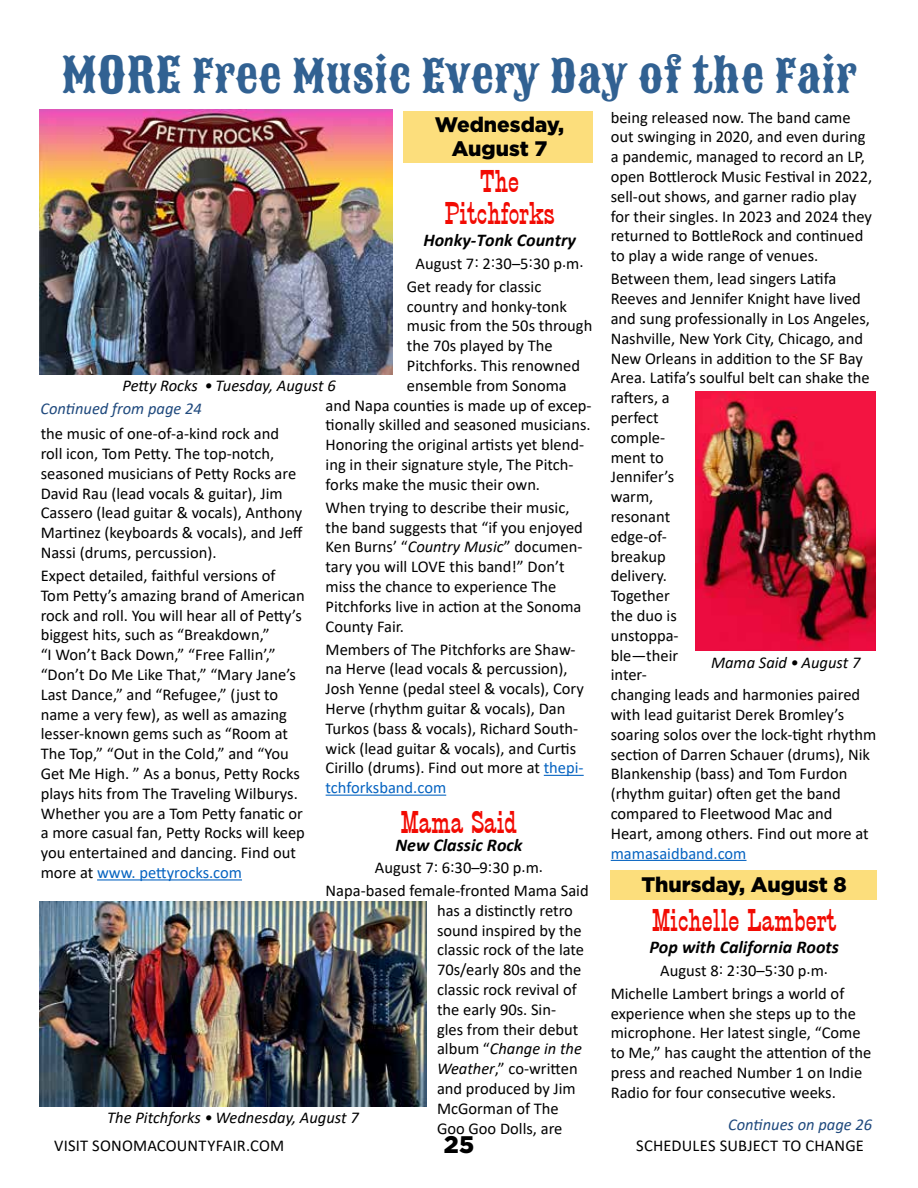
<style>
.page{position:relative;width:918px;height:1188px;background:#fff}
.page>*{position:absolute;margin:0;border:0;box-sizing:border-box;transform-origin:0 0}
.t1{font:45px "Sancreek";letter-spacing:.01em;color:#316192}
.t2{font:30px/31.5px "Circus Bold SWFTE";color:#f20b03;text-align:center}
.t3{font:900 24px "Gotham";color:#000}
.t4{font:900 21px/24px "Gotham";color:#000;text-align:center}
.t5{font:italic 700 18px "Calibri";color:#000}
.t6{font:16.5px/19.8px "Calibri";color:#000}
.t7{font:italic 16.5px "Calibri";color:#000}
.t8{font:italic 16.5px "Calibri";color:#1f497d}
.t9{font:16.5px "Calibri";color:#0563c1}
.s1{font-size:48px}
.s2{font-style:italic}
.s3{color:#0563c1}
</style>
<div class="page">
<div style="left:403px;top:112px;width:189px;height:51px;background:#fcde7c"></div>
<hr style="left:97px;top:879px;width:145px;height:1px;background:#0563c1">
<img style="left:39px;top:902px;width:387px;height:204px">
<img style="left:696px;top:392px;width:180px;height:259px">
<div style="left:610px;top:870px;width:267px;height:30px;background:#fcde7c"></div>
<hr style="left:544px;top:775px;width:40px;height:1px;background:#0563c1">
<hr style="left:326px;top:795px;width:120px;height:1px;background:#0563c1">
<hr style="left:611px;top:860px;width:136px;height:1px;background:#0563c1">
<img style="left:40px;top:110px;width:353px;height:265px">
<h1 class="t1" style="left:62px;top:46px;width:796px"><span class="s1">MORE</span> Free Music Every Day of the Fair</h1>
<p class="t6" style="left:611px;top:107px;width:263px">being released now. The band came out swinging in 2020, and even during a pandemic, managed to record an LP, open Bottlerock Music Festival in 2022, sell-out shows, and garner radio play for their singles. In 2023 and 2024 they returned to BottleRock and continued to play a wide range of venues.</p>
<p class="t6" style="left:611px;top:269px;width:267px">Between them, lead singers Latifa<br>Reeves and Jennifer Knight have lived and sung professionally in Los Angeles,<br>Nashville, New York City, Chicago, and<br>New Orleans in addition to the SF Bay<br>Area. Latifa’s soulful belt can shake the rafters, a<br>perfect<br>comple-<br>ment to<br>Jennifer’s<br>warm,<br>resonant<br>edge-of-<br>breakup<br>delivery.<br>Together<br>the duo is<br>unstoppa-<br>ble—their<br>inter-<br>changing leads and harmonies paired with lead guitarist Derek Bromley’s soaring solos over the lock-tight rhythm section of Darren Schauer (drums), Nik<br>Blankenship (bass) and Tom Furdon (rhythm guitar) often get the band compared to Fleetwood Mac and<br>Heart, among others. Find out more at</p>
<p class="t9" style="left:611px;top:842px;width:137px">mamasaidband.com</p>
<p class="t4" style="left:641px;top:872px;width:207px">Thursday, August 8</p>
<h2 class="t2" style="left:652px;top:905px;width:186px">Michelle Lambert</h2>
<p class="t5" style="left:649px;top:935px;width:191px">Pop with California Roots</p>
<p class="t6" style="left:611px;top:958px;width:235px;line-height:23.1px;text-indent:49px">August 8: 2:30–5:30 p.m.<br>Michelle Lambert brings a world of</p>
<p class="t6" style="left:611px;top:1003px;width:262px">experience when she steps up to the microphone. Her latest single, “Come to Me,” has caught the attention of the press and reached Number 1 on Indie Radio for four consecutive weeks.</p>
<p class="t4" style="left:435px;top:113px;width:131px">Wednesday,<br>August 7</p>
<h2 class="t2" style="left:445px;top:167px;width:111px">The<br>Pitchforks</h2>
<p class="t5" style="left:423px;top:228px;width:154px">Honky-Tonk Country</p>
<p class="t6" style="left:407px;top:251px;width:178px;line-height:23.1px;text-indent:9px">August 7: 2:30–5:30 p.m.<br>Get ready for classic</p>
<p class="t6" style="left:407px;top:296px;width:162px">country and honky-tonk</p>
<p class="t6" style="left:407px;top:316px;width:187px">music from the 50s through</p>
<p class="t6" style="left:407px;top:335px;width:147px">the 70s played by The</p>
<p class="t6" style="left:407px;top:355px;width:175px">Pitchforks. This renowned</p>
<p class="t6" style="left:407px;top:375px;width:161px">ensemble from Sonoma</p>
<p class="t6" style="left:326px;top:395px;width:267px">and Napa counties is made up of excep-</p>
<p class="t6" style="left:326px;top:415px;width:267px">tionally skilled and seasoned musicians.</p>
<p class="t6" style="left:326px;top:434px;width:260px">Honoring the original artists yet blend-</p>
<p class="t6" style="left:326px;top:454px;width:249px">ing in their signature style, The Pitch-</p>
<p class="t6" style="left:326px;top:474px;width:216px">forks make the music their own.</p>
<p class="t6" style="left:326px;top:497px;width:259px">When trying to describe their music, the band suggests that “if you enjoyed Ken Burns’ “<span class="s2">Country Music</span>” documen&shy;tary you will LOVE this band!” Don’t miss the chance to experience The Pitchforks live in action at the Sonoma County Fair.</p>
<p class="t6" style="left:326px;top:639px;width:260px">Members of The Pitchforks are Shaw&shy;na Herve (lead vocals &amp; percussion), Josh Yenne (pedal steel &amp; vocals), Cory Herve (rhythm guitar &amp; vocals), Dan Turkos (bass &amp; vocals), Richard South&shy;wick (lead guitar &amp; vocals), and Curtis Cirillo (drums). Find out more at <span class="s3">thepi&shy;tchforksband.com</span></p>
<h2 class="t2" style="left:401px;top:807px;width:118px">Mama Said</h2>
<p class="t5" style="left:395px;top:832px;width:129px">New Classic Rock</p>
<p class="t6" style="left:326px;top:856px;width:265px;line-height:23.1px;text-align:center">August 7: 6:30–9:30 p.m.<br>Napa-based female-fronted Mama Said</p>
<p class="t6" style="left:437px;top:900px;width:149px">has a distinctly retro sound inspired by the classic rock of the late<br>70s/early 80s and the classic rock revival of the early 90s. Sin&shy;gles from their debut album “<span class="s2">Change in the<br>Weather</span>,” co-written and produced by Jim<br>McGorman of The<br>Goo Goo Dolls, are</p>
<p class="t7" style="left:123px;top:374px;width:215px">Petty Rocks • Tuesday, August 6</p>
<p class="t8" style="left:40px;top:397px;width:163px">Continued from page 24</p>
<p class="t6" style="left:41px;top:423px;width:264px">the music of one-of-a-kind rock and roll icon, Tom Petty. The top-notch, seasoned musicians of Petty Rocks are David Rau (lead vocals &amp; guitar), Jim Cassero (lead guitar &amp; vocals), Anthony Martinez (keyboards &amp; vocals), and Jeff Nassi (drums, percussion).</p>
<p class="t6" style="left:41px;top:565px;width:266px">Expect detailed, faithful versions of Tom Petty’s amazing brand of American rock and roll. You will hear all of Petty’s biggest hits, such as “Breakdown,”<br>“I Won’t Back Down,” “Free Fallin’,” “Don’t Do Me Like That,” “Mary Jane’s Last Dance,” and “Refugee,” (just to name a very few), as well as amazing lesser-known gems such as “Room at The Top,” “Out in the Cold,” and “You Get Me High. ” As a bonus, Petty Rocks plays hits from The Traveling Wilburys.<br>Whether you are a Tom Petty fanatic or a more casual fan, Petty Rocks will keep you entertained and dancing. Find out more at <span class="s3">www. pettyrocks.com</span></p>
<p class="t7" style="left:711px;top:651px;width:151px">Mama Said • August 7</p>
<p class="t7" style="left:107px;top:1106px;width:253px">The Pitchforks • Wednesday, August 7</p>
<p class="t8" style="left:728px;top:1113px;width:146px">Continues on page 26</p>
<p class="t6" style="left:54px;top:1135px;width:232px">VISIT SONOMACOUNTYFAIR.COM</p>
<h3 class="t3" style="left:444px;top:1128px;width:32px">25</h3>
<p class="t6" style="left:636px;top:1135px;width:229px">SCHEDULES SUBJECT TO CHANGE</p>
</div>
